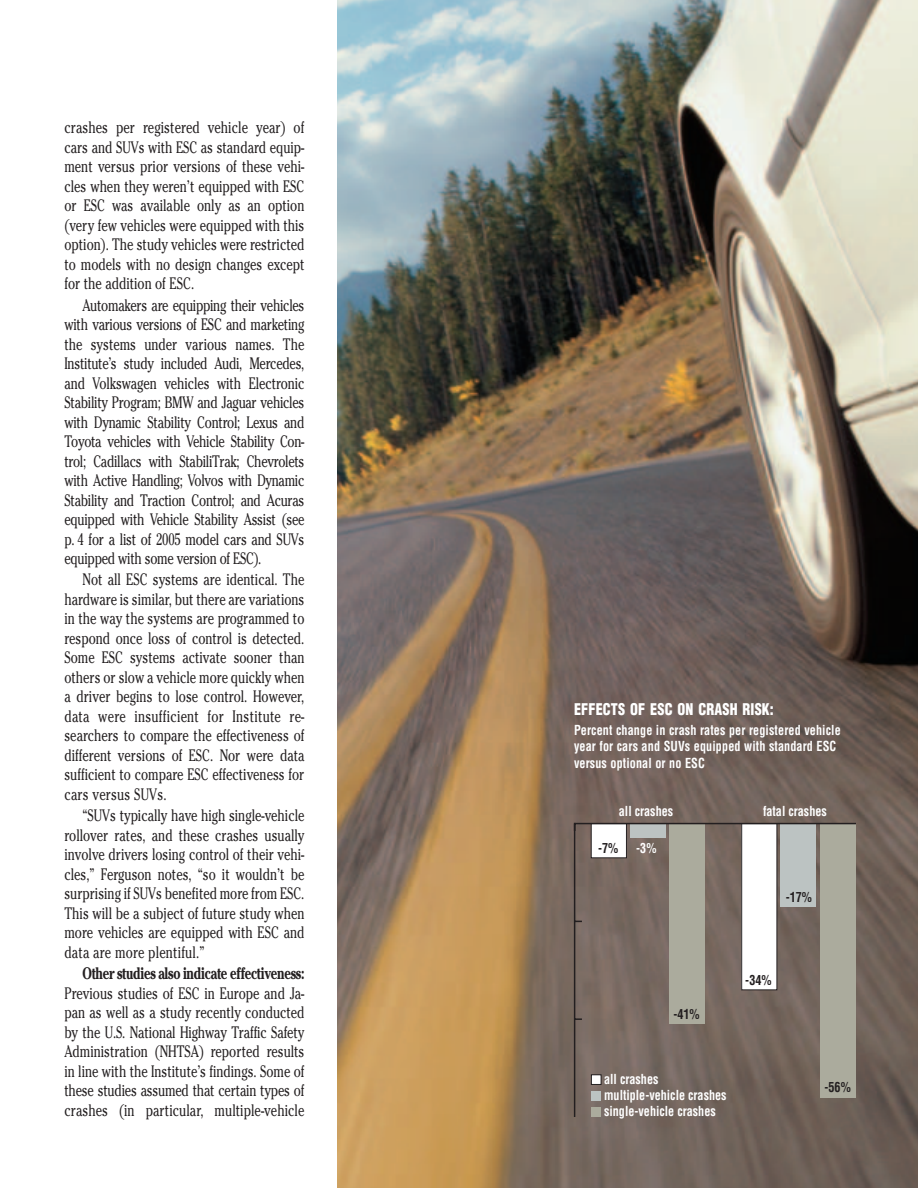
<style>
.page{position:relative;width:918px;height:1188px;background:#fff}
.page>*{position:absolute;margin:0;border:0;box-sizing:border-box;transform-origin:0 0}
.t1{font:16.5px/19.5px "Cheltenham";color:#231f20;text-align:justify;scale:.74 1}
.t2{font:700 16.5px "Cheltenham";letter-spacing:-.025em;color:#231f20;scale:.74 1}
.t3{font:900 condensed 15.75px "Helvetica";letter-spacing:.01em;color:#fff;scale:.9 1}
.t4{font:700 condensed 13.5px/16.5px "Helvetica";letter-spacing:.01em;color:#fff;scale:.9 1}
.t5{font:700 condensed 13.5px "Helvetica";color:#231f20;scale:.9 1}
</style>
<div class="page">
<img style="left:337px;top:0;width:581px;height:1188px">
<div style="left:669px;top:824px;width:36px;height:200px;background:#abab9d"></div>
<div style="left:820px;top:824px;width:35px;height:273px;background:#abab9d"></div>
<div style="left:630px;top:824px;width:36px;height:14px;background:#bcc3c2"></div>
<div style="left:781px;top:824px;width:35px;height:83px;background:#bcc3c2"></div>
<div style="left:591px;top:824px;width:35px;height:34px;background:#fff"></div>
<div style="left:591px;top:823px;width:36px;height:35px;border:1px solid #231f20"></div>
<div style="left:742px;top:824px;width:35px;height:166px;background:#fff"></div>
<div style="left:741px;top:823px;width:36px;height:167px;border:1px solid #231f20"></div>
<hr style="left:575px;top:823px;width:280px;height:1px;background:#231f20">
<hr style="left:574px;top:823px;width:1px;height:294px;background:#231f20">
<svg style="left:575px;top:1018px;width:7px;height:2px"></svg>
<div style="left:591px;top:1075px;width:10px;height:9px;background:#fff"></div>
<div style="left:591px;top:1074px;width:10px;height:11px;border:1px solid #231f20"></div>
<div style="left:591px;top:1091px;width:10px;height:10px;background:#bcc3c2"></div>
<div style="left:591px;top:1107px;width:10px;height:10px;background:#abab9d"></div>
<p class="t1" style="left:64px;top:119px;width:326px">crashes per registered vehicle year) of cars and SUVs with ESC as standard equip&shy;ment versus prior versions of these vehi&shy;cles when they weren’t equipped with ESC or ESC was available only as an option (very few vehicles were equipped with this option). The study vehicles were restricted to models with no design changes except for the addition of ESC.</p>
<p class="t1" style="left:64px;top:297px;width:326px;text-indent:18px">Automakers are equipping their vehicles with various versions of ESC and marketing the systems under various names. The Institute’s study included Audi, Mercedes, and Volkswagen vehicles with Electronic Stability Program; BMW and Jaguar vehicles with Dynamic Stability Control; Lexus and Toyota vehicles with Vehicle Stability Con&shy;trol; Cadillacs with StabiliTrak; Chevrolets with Active Handling; Volvos with Dynamic Stability and Traction Control; and Acuras equipped with Vehicle Stability Assist (see p. 4 for a list of 2005 model cars and SUVs equipped with some version of ESC).</p>
<p class="t1" style="left:64px;top:572px;width:326px;text-indent:18px">Not all ESC systems are identical. The hardware is similar, but there are variations in the way the systems are programmed to respond once loss of control is detected.<br>Some ESC systems activate sooner than others or slow a vehicle more quickly when a driver begins to lose control. However, data were insufficient for Institute re&shy;searchers to compare the effectiveness of different versions of ESC. Nor were data sufficient to compare ESC effectiveness for cars versus SUVs.</p>
<p class="t1" style="left:64px;top:807px;width:326px;text-indent:18px">“SUVs typically have high single-vehicle rollover rates, and these crashes usually involve drivers losing control of their vehi&shy;cles,” Ferguson notes, “so it wouldn’t be surprising if SUVs benefited more from ESC.<br>This will be a subject of future study when more vehicles are equipped with ESC and data are more plentiful.”</p>
<p class="t2" style="left:82px;top:967px;width:301px">Other studies also indicate effectiveness:</p>
<p class="t1" style="left:64px;top:985px;width:326px">Previous studies of ESC in Europe and Ja&shy;pan as well as a study recently conducted by the U.S. National Highway Traffic Safety Administration (NHTSA) reported results in line with the Institute’s findings. Some of these studies assumed that certain types of crashes (in particular, multiple-vehicle</p>
<p class="t3" style="left:574px;top:703px;width:224px">EFFECTS OF ESC ON CRASH RISK:</p>
<p class="t4" style="left:574px;top:723px;width:298px">Percent change in crash rates per registered vehicle year for cars and SUVs equipped with standard ESC versus optional or no ESC</p>
<p class="t4" style="left:619px;top:804px;width:62px">all crashes</p>
<p class="t5" style="left:598px;top:843px;width:24px">-7%</p>
<p class="t4" style="left:636px;top:841px;width:24px">-3%</p>
<p class="t4" style="left:763px;top:804px;width:72px">fatal crashes</p>
<p class="t5" style="left:786px;top:892px;width:31px">-17%</p>
<p class="t5" style="left:673px;top:1009px;width:31px">-41%</p>
<p class="t5" style="left:745px;top:975px;width:31px">-34%</p>
<p class="t4" style="left:604px;top:1072px;width:62px">all crashes</p>
<p class="t4" style="left:604px;top:1089px;width:138px;line-height:15.6px">multiple-vehicle crashes single-vehicle crashes</p>
<p class="t5" style="left:825px;top:1082px;width:31px">-56%</p>
</div>
